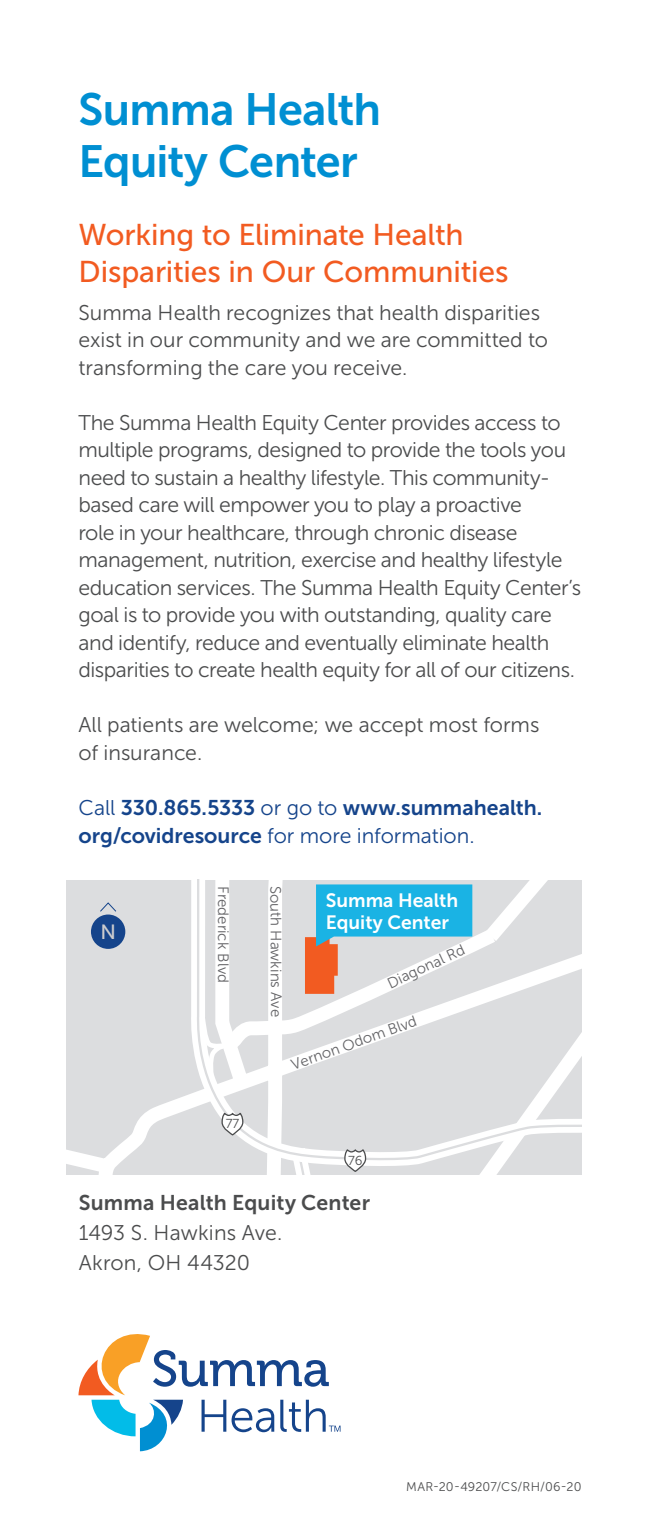
<style>
.page{position:relative;width:660px;height:1530px;background:#fff}
.page>*{position:absolute;margin:0;border:0;box-sizing:border-box;transform-origin:0 0}
.t1{font:45px/52.5px "Museo Sans 700";letter-spacing:-.015em;color:#008fd2}
.t2{font:30px/37.5px "Museo Sans 500";letter-spacing:-.005em;color:#f25b21}
.t3{font:21.25px/27.5px "Museo Sans 300";letter-spacing:-.02em;color:#4b4c4d}
.t4{font:21.25px/27.5px "Museo Sans 300";color:#4b4c4d}
.t5{font:21.25px "Museo Sans 700";color:#15448b}
.t6{font:21.25px "Museo Sans 300";color:#15448b}
.t7{font:21.25px/30px "Museo Sans 300";letter-spacing:.005em;color:#4b4c4d}
.t8{font:21.25px "Museo Sans 700";letter-spacing:.01em;color:#4b4c4d}
.t9{font:20.5px "Museo Sans 500";color:#cbccce}
.t10{font:19.25px/22px "Museo Sans 700";color:#fff}
.t11{font:15.25px "Museo Sans 300";color:#636366;scale:.93 1}
.t12{font:15px "Museo Sans 300";color:#636366}
.t13{font:13px "Museo Sans 300";color:#4b4c4d}
.t14{font:12.5px "Museo Sans 300";letter-spacing:.01em;color:#4b4c4d}
.s1{font-family:"Museo Sans 300"}
.s2{font-family:"Museo Sans 700"}
</style>
<div class="page">
<div style="left:66px;top:880px;width:516px;height:295px;background:#dcdddf"></div>
<svg style="left:184px;top:880px;width:398px;height:294px"></svg>
<svg style="left:195px;top:880px;width:387px;height:281px"></svg>
<svg style="left:221px;top:1110px;width:23px;height:27px"></svg>
<svg style="left:282px;top:1133px;width:85px;height:42px"></svg>
<svg style="left:305px;top:880px;width:277px;height:114px;background:#afcfda"></svg>
<div style="left:91px;top:915px;width:34px;height:34px;background:#15448b;border-radius:50%"></div>
<svg style="left:99px;top:902px;width:18px;height:11px"></svg>
<svg style="left:78px;top:1334px;width:263px;height:117px"></svg>
<h1 class="t1" style="left:78px;top:83px;width:304px">Summa Health<br>Equity Center</h1>
<h2 class="t2" style="left:78px;top:216px;width:432px">Working to Eliminate Health<br>Disparities in Our Communities</h2>
<p class="t4" style="left:78px;top:299px;width:471px">Summa Health recognizes that health disparities exist in our community and we are committed to transforming the care you receive.</p>
<p class="t3" style="left:78px;top:409px;width:504px">The Summa Health Equity Center provides access to multiple programs, designed to provide the tools you need to sustain a healthy lifestyle. This community&shy;based care will empower you to play a proactive<br>role in your healthcare, through chronic disease management, nutrition, exercise and healthy lifestyle education services. The Summa Health Equity Center’s goal is to provide you with outstanding, quality care and identify, reduce and eventually eliminate health disparities to create health equity for all of our citizens.</p>
<p class="t4" style="left:78px;top:711px;width:463px">All patients are welcome; we accept most forms of insurance.</p>
<p class="t5" style="left:78px;top:795px;width:465px"><span class="s1">Call</span> 330.865.5333 <span class="s1">or go to</span> www.summahealth.</p>
<p class="t6" style="left:78px;top:825px;width:398px"><span class="s2">org/covidresource</span> for more information.</p>
<p class="t9" style="left:100px;top:921px;width:17px">N</p>
<p class="t12" style="left:231px;top:886px;width:98px;rotate:90deg">Frederick Blvd</p>
<p class="t13" style="left:226px;top:1117px;width:15px">77</p>
<p class="t12" style="left:284px;top:886px;width:133px;rotate:90deg">South Hawkins Ave</p>
<p class="t10" style="left:326px;top:889px;width:134px">Summa Health<br>Equity Center</p>
<p class="t12" style="left:385px;top:977px;width:85px;rotate:-25deg">Diagonal Rd</p>
<p class="t12" style="left:289px;top:1058px;width:134px;rotate:-20deg">Vernon Odom Blvd</p>
<p class="t13" style="left:348px;top:1153px;width:16px">76</p>
<p class="t8" style="left:79px;top:1190px;width:293px">Summa Health Equity Center</p>
<p class="t7" style="left:79px;top:1217px;width:205px">1493 S. Hawkins Ave.<br>Akron, OH 44320</p>
<p class="t13" style="left:303px;top:1195px;width:16px">76</p>
<p class="t11" style="left:112px;top:1272px;width:47px;rotate:-97deg">Rom g</p>
<p class="t14" style="left:406px;top:1480px;width:177px">MAR-20-49207/CS/RH/06-20</p>
</div>
